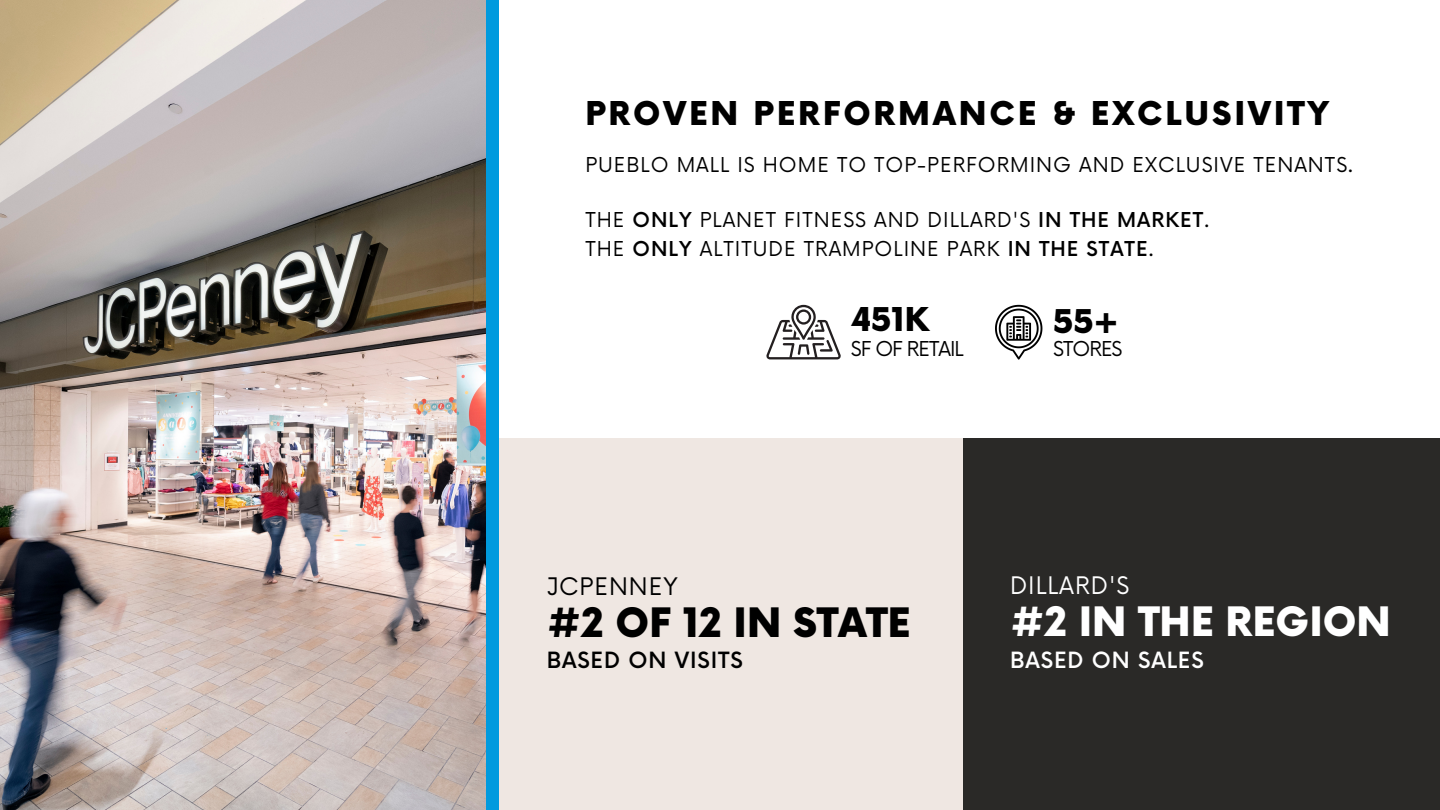
<style>
.page{position:relative;width:1440px;height:810px;background:#fff}
.page>*{position:absolute;margin:0;border:0;box-sizing:border-box;transform-origin:0 0}
.t1{font:900 39.5px "Now";color:#000}
.t2{font:900 39.5px "Now";color:#fff}
.t3{font:900 32px "Now";letter-spacing:.09em;color:#000}
.t4{font:23.6px "Now";letter-spacing:.04em;color:#fff}
.t5{font:23.6px "Now";letter-spacing:.04em;color:#000}
.t6{font:500 21.8px "Now";letter-spacing:.04em;color:#000}
.t7{font:500 21.8px "Now";letter-spacing:.04em;color:#fff}
.t8{font:20px "Now";letter-spacing:.05em;color:#000}
.t9{font:20px "Now";letter-spacing:-.05em;color:#000}
.s1{font-weight:500}
</style>
<div class="page">
<img style="left:0;top:0;width:486px;height:810px">
<div style="left:963px;top:438px;width:477px;height:372px;background:#2a2927"></div>
<div style="left:493px;top:438px;width:470px;height:372px;background:#efe7e2"></div>
<div style="left:486px;top:0;width:13px;height:810px;background:#009ade"></div>
<svg style="left:766px;top:305px;width:75px;height:54px"></svg>
<svg style="left:995px;top:305px;width:47px;height:55px"></svg>
<p class="t3" style="left:585px;top:96px;width:745px">PROVEN PERFORMANCE &amp; EXCLUSIVITY</p>
<p class="t8" style="left:585px;top:154px;width:769px">PUEBLO MALL IS HOME TO TOP-PERFORMING AND EXCLUSIVE TENANTS.</p>
<h3 class="t8" style="left:585px;top:209px;width:625px">THE <span class="s1">ONLY</span> PLANET FITNESS AND DILLARD'S <span class="s1">IN THE MARKET</span>.</h3>
<p class="t8" style="left:585px;top:238px;width:570px">THE <span class="s1">ONLY</span> ALTITUDE TRAMPOLINE PARK <span class="s1">IN THE STATE</span>.</p>
<h5 class="t3" style="left:851px;top:302px;width:80px">451K</h5>
<h1 class="t9" style="left:851px;top:338px;width:114px">SF OF RETAIL</h1>
<h4 class="t3" style="left:1053px;top:304px;width:67px">55+</h4>
<h5 class="t8" style="left:1053px;top:338px;width:71px">STORES</h5>
<h2 class="t5" style="left:547px;top:573px;width:133px">JCPENNEY</h2>
<p class="t1" style="left:547px;top:601px;width:365px">#2 OF 12 IN STATE</p>
<p class="t6" style="left:547px;top:649px;width:198px">BASED ON VISITS</p>
<p class="t4" style="left:1010px;top:572px;width:121px">DILLARD'S</p>
<p class="t2" style="left:1010px;top:600px;width:382px">#2 IN THE REGION</p>
<h2 class="t7" style="left:1010px;top:648px;width:195px">BASED ON SALES</h2>
</div>
